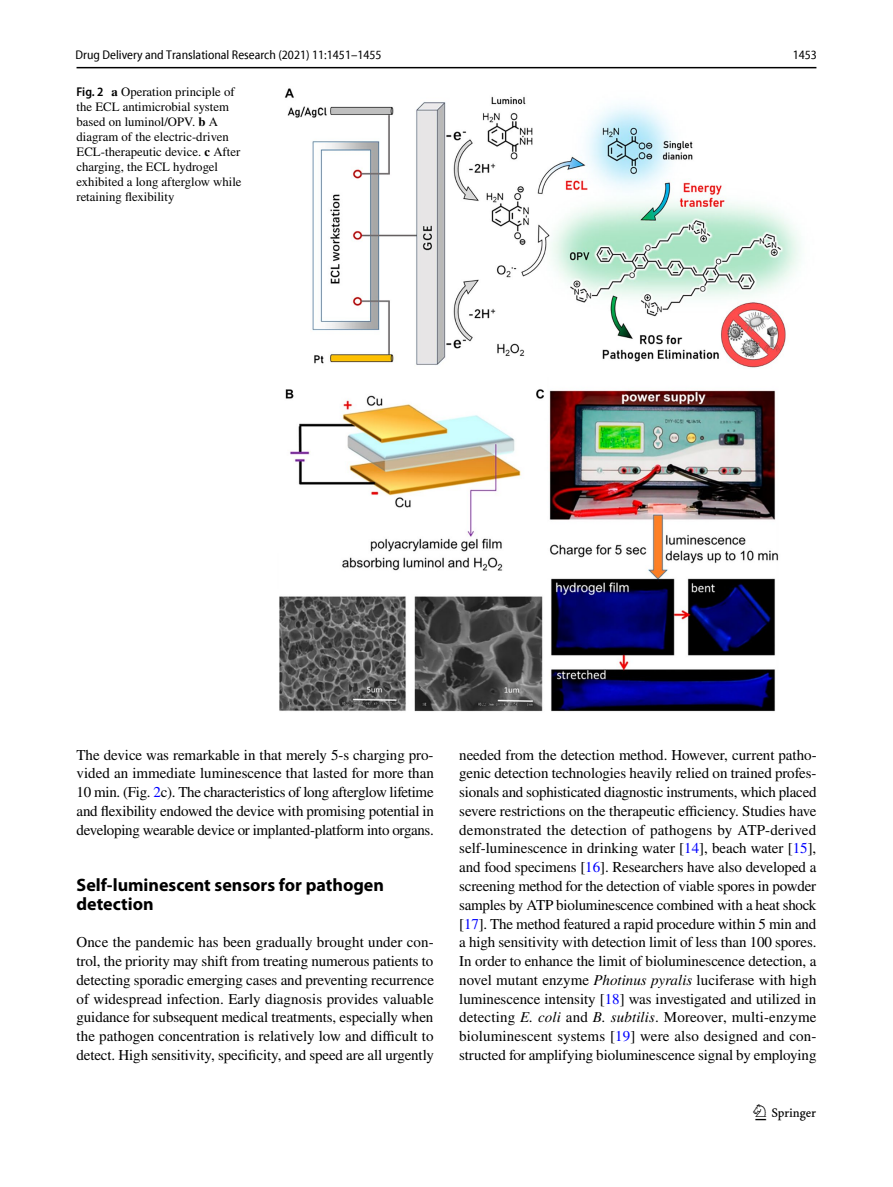
<style>
.page{position:relative;width:893px;height:1187px;background:#fff}
.page>*{position:absolute;margin:0;border:0;box-sizing:border-box;transform-origin:0 0}
.t1{font:22.5px "Springnew Regular 3";color:#000}
.t2{font:700 18px/18.8px "Myriad Pro";color:#000}
.t3{font:15px/18.8px "STIX";letter-spacing:-.01em;color:#000;text-align:justify}
.t4{font:12.75px/15px "STIX";color:#000}
.t5{font:semi-condensed 12.75px "Myriad Pro Unic";color:#000}
.s1{font-family:"Myriad Pro";font-weight:600;font-stretch:semi-condensed}
.s2{font-weight:700}
.s3{color:#00f}
.s4{font-style:italic}
</style>
<div class="page">
<hr style="left:77px;top:67px;width:739px;height:1px;background:#000">
<img style="left:279px;top:88px;width:522px;height:624px">
<p class="t5" style="left:76px;top:50px;width:308px">Drug Delivery and Translational Research (2021) 11:1451–1455</p>
<p class="t5" style="left:793px;top:50px;width:26px">1453</p>
<p class="t4" style="left:77px;top:85px;width:167px"><span class="s1">Fig. 2</span> <span class="s2">a</span> Operation principle of the ECL antimicrobial system based on luminol/OPV. <span class="s2">b</span> A diagram of the electric-driven<br>ECL-therapeutic device. <span class="s2">c</span> After charging, the ECL hydrogel exhibited a long afterglow while retaining flexibility</p>
<p class="t3" style="left:77px;top:746px;width:359px">The device was remarkable in that merely 5-s charging pro&shy;vided an immediate luminescence that lasted for more than 10 min. (Fig. <span class="s3">2</span>c). The characteristics of long afterglow lifetime and flexibility endowed the device with promising potential in developing wearable device or implanted-platform into organs.</p>
<p class="t2" style="left:77px;top:874px;width:309px">Self‑luminescent sensors for pathogen detection</p>
<p class="t3" style="left:77px;top:933px;width:359px">Once the pandemic has been gradually brought under con&shy;trol, the priority may shift from treating numerous patients to detecting sporadic emerging cases and preventing recurrence of widespread infection. Early diagnosis provides valuable guidance for subsequent medical treatments, especially when the pathogen concentration is relatively low and difficult to detect. High sensitivity, specificity, and speed are all urgently</p>
<p class="t3" style="left:459px;top:746px;width:359px">needed from the detection method. However, current patho&shy;genic detection technologies heavily relied on trained profes&shy;sionals and sophisticated diagnostic instruments, which placed severe restrictions on the therapeutic efficiency. Studies have demonstrated the detection of pathogens by ATP-derived self-luminescence in drinking water [<span class="s3">14</span>], beach water [<span class="s3">15</span>], and food specimens [<span class="s3">16</span>]. Researchers have also developed a screening method for the detection of viable spores in powder samples by ATP bioluminescence combined with a heat shock [<span class="s3">17</span>]. The method featured a rapid procedure within 5 min and a high sensitivity with detection limit of less than 100 spores.<br>In order to enhance the limit of bioluminescence detection, a novel mutant enzyme <span class="s4">Photinus pyralis</span> luciferase with high luminescence intensity [<span class="s3">18</span>] was investigated and utilized in detecting <span class="s4">E. coli</span> and <span class="s4">B. subtilis</span>. Moreover, multi-enzyme bioluminescent systems [<span class="s3">19</span>] were also designed and con&shy;structed for amplifying bioluminescence signal by employing</p>
<h1 class="t1" style="left:755px;top:1104px;width:62px">1 3</h1>
</div>
